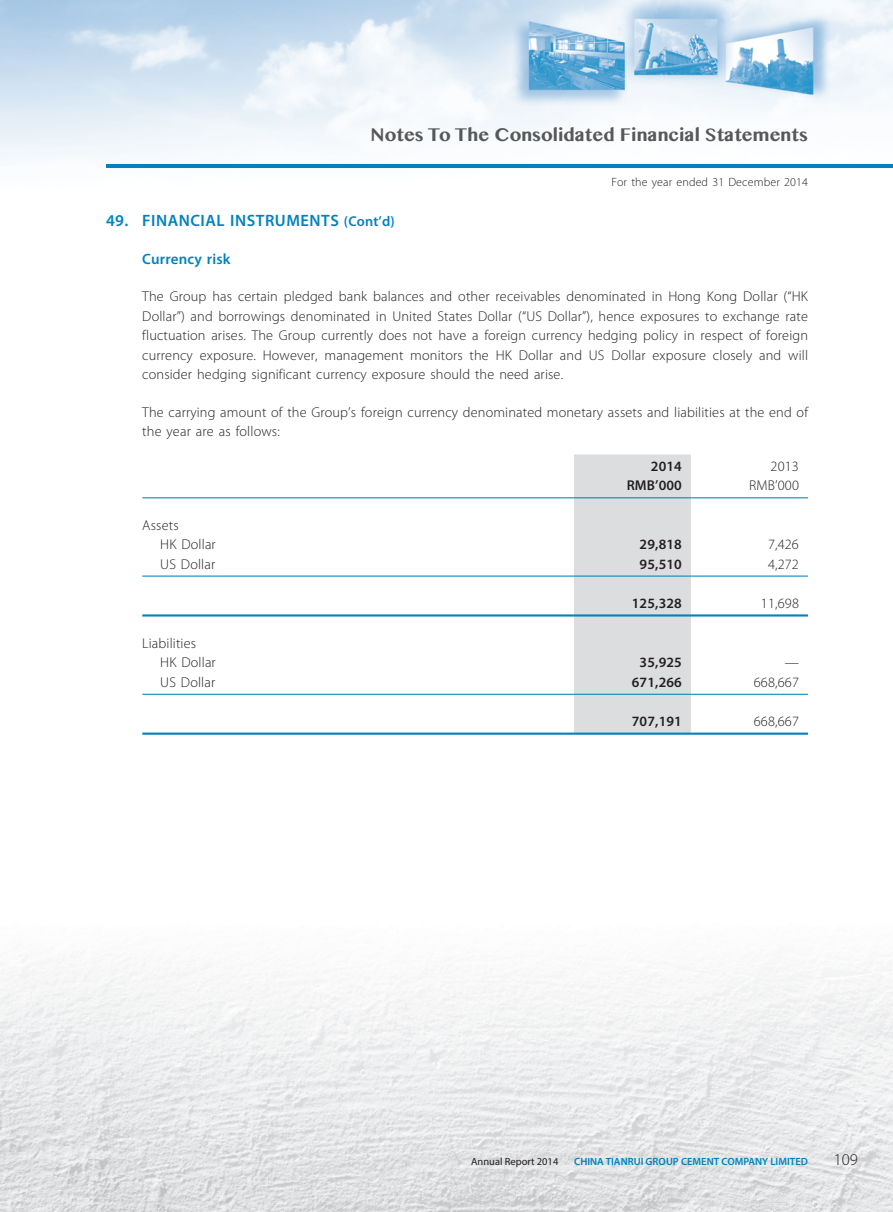
<style>
.page{position:relative;width:893px;height:1212px;background:#fff}
.page>*{position:absolute;margin:0;border:0;box-sizing:border-box;transform-origin:0 0}
.t1{font:700 18px "Myanmar MN";color:#57585a}
._03_H1{font:600 16.5px "Myriad Pro";letter-spacing:.03em;color:#0082bf}
.t2{font:300 16.5px "Myriad Pro";color:#231f20}
._04___H2{font:600 15px "Myriad Pro";letter-spacing:.01em;color:#0082bf}
._12___P2{font:300 14.25px/19.5px "Myriad Pro";letter-spacing:.01em;color:#231f20;text-align:justify}
._31_table_tab_6pt{font:600 14.25px "Myriad Pro";letter-spacing:.01em;color:#231f20}
._15_Table_Stub{font:300 14.25px "Myriad Pro";letter-spacing:.01em;color:#231f20}
._31_table_tab_6pt-2{font:300 14.25px "Myriad Pro";letter-spacing:.01em;color:#231f20}
.t3{font:300 12px "Myriad Pro";letter-spacing:.01em;color:#231f20}
.t4{font:600 10.5px "Myriad Pro";color:#0082bf}
.t5{font:10.5px "Myriad Pro";color:#231f20}
.s1{font-size:14.25px}
</style>
<div class="page">
<img style="left:0;top:956px;width:893px;height:256px">
<img style="left:0;top:0;width:893px;height:168px">
<hr style="left:106px;top:164px;width:787px;height:3px;background:#0082bf">
<hr style="left:142px;top:497px;width:423px;height:1px;background:#0082bf">
<hr style="left:691px;top:497px;width:108px;height:1px;background:#0082bf">
<hr style="left:142px;top:575px;width:423px;height:2px;background:#0082bf">
<hr style="left:691px;top:575px;width:108px;height:2px;background:#0082bf">
<svg style="left:799px;top:575px;width:9px;height:2px"></svg>
<hr style="left:142px;top:694px;width:423px;height:1px;background:#0082bf">
<hr style="left:691px;top:694px;width:108px;height:1px;background:#0082bf">
<hr style="left:142px;top:614px;width:423px;height:2px;background:#0082bf">
<hr style="left:691px;top:614px;width:108px;height:2px;background:#0082bf">
<svg style="left:799px;top:614px;width:9px;height:2px"></svg>
<hr style="left:142px;top:732px;width:423px;height:3px;background:#0082bf">
<svg style="left:565px;top:454px;width:126px;height:281px;background:#d8dde0"></svg>
<hr style="left:691px;top:732px;width:108px;height:3px;background:#0082bf">
<svg style="left:799px;top:732px;width:9px;height:3px"></svg>
<p class="t1" style="left:371px;top:124px;width:439px">Notes To The Consolidated Financial Statements</p>
<p class="t3" style="left:611px;top:175px;width:198px">For the year ended 31 December 2014</p>
<p class="_03_H1" style="left:106px;top:212px;width:290px">49. FINANCIAL INSTRUMENTS <span class="s1">(Cont’d)</span></p>
<p class="_04___H2" style="left:142px;top:251px;width:90px">Currency risk</p>
<p class="_12___P2" style="left:142px;top:287px;width:667px">The Group has certain pledged bank balances and other receivables denominated in Hong Kong Dollar (“HK Dollar”) and borrowings denominated in United States Dollar (“US Dollar”), hence exposures to exchange rate fluctuation arises. The Group currently does not have a foreign currency hedging policy in respect of foreign currency exposure. However, management monitors the HK Dollar and US Dollar exposure closely and will consider hedging significant currency exposure should the need arise.</p>
<p class="_12___P2" style="left:142px;top:403px;width:667px">The carrying amount of the Group’s foreign currency denominated monetary assets and liabilities at the end of the year are as follows:</p>
<p class="_31_table_tab_6pt" style="left:651px;top:458px;width:32px">2014</p>
<p class="_31_table_tab_6pt-2" style="left:771px;top:458px;width:30px">2013</p>
<p class="_31_table_tab_6pt" style="left:627px;top:478px;width:57px">RMB’000</p>
<p class="_31_table_tab_6pt-2" style="left:749px;top:478px;width:51px">RMB’000</p>
<p class="_15_Table_Stub" style="left:142px;top:517px;width:38px">Assets</p>
<p class="_15_Table_Stub" style="left:160px;top:536px;width:57px">HK Dollar</p>
<p class="_31_table_tab_6pt" style="left:640px;top:536px;width:44px">29,818</p>
<p class="_31_table_tab_6pt-2" style="left:768px;top:536px;width:32px">7,426</p>
<p class="_15_Table_Stub" style="left:160px;top:556px;width:56px">US Dollar</p>
<p class="_31_table_tab_6pt" style="left:640px;top:556px;width:44px">95,510</p>
<p class="_31_table_tab_6pt-2" style="left:768px;top:556px;width:32px">4,272</p>
<p class="_31_table_tab_6pt" style="left:632px;top:595px;width:52px">125,328</p>
<p class="_31_table_tab_6pt-2" style="left:761px;top:595px;width:40px">11,698</p>
<p class="_15_Table_Stub" style="left:142px;top:635px;width:55px">Liabilities</p>
<p class="_15_Table_Stub" style="left:160px;top:655px;width:57px">HK Dollar</p>
<p class="_31_table_tab_6pt" style="left:640px;top:655px;width:44px">35,925</p>
<p class="_31_table_tab_6pt-2" style="left:785px;top:655px;width:16px">—</p>
<p class="_15_Table_Stub" style="left:160px;top:674px;width:56px">US Dollar</p>
<p class="_31_table_tab_6pt" style="left:632px;top:674px;width:52px">671,266</p>
<p class="_31_table_tab_6pt-2" style="left:754px;top:674px;width:47px">668,667</p>
<p class="_31_table_tab_6pt" style="left:632px;top:713px;width:52px">707,191</p>
<p class="_31_table_tab_6pt-2" style="left:754px;top:713px;width:47px">668,667</p>
<p class="t5" style="left:471px;top:1155px;width:89px">Annual Report 2014</p>
<p class="t4" style="left:574px;top:1156px;width:235px">CHINA TIANRUI GROUP CEMENT COMPANY LIMITED</p>
<p class="t2" style="left:834px;top:1150px;width:26px">109</p>
</div>
